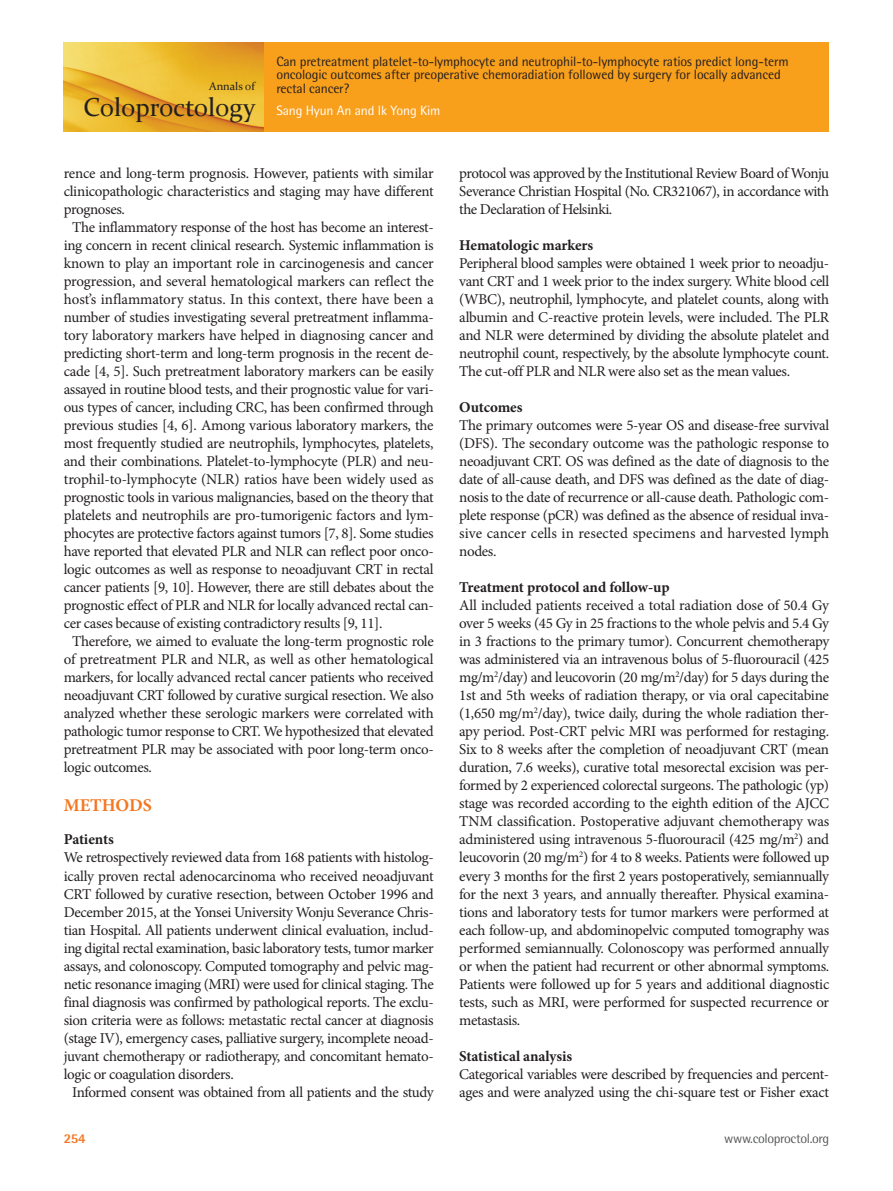
<style>
.page{position:relative;width:893px;height:1191px;background:#fff}
.page>*{position:absolute;margin:0;border:0;box-sizing:border-box;transform-origin:0 0}
.t1{font:25.95px "Constantia";color:#231f20}
.본문제목_대{font:700 18px "Minion Pro";letter-spacing:-.005em;color:#f47721}
.본문{font:15px/18px "Minion Pro";letter-spacing:-.025em;color:#231f20;text-align:justify}
.본문제목_중{font:700 15px "Minion Pro";letter-spacing:-.01em;color:#231f20}
.t2{font:13.5px/13.5px "Rotis Semi Sans Std";letter-spacing:-.01em;color:#231f20}
.t3{font:13.5px "Rotis Semi Sans Std";letter-spacing:-.01em;color:#fff}
.t4{font:13.5px "Rotis Semi Sans Std";letter-spacing:-.025em;color:#57585a}
.t5{font:800 13.5px "Rotis Semi Sans Std";color:#f47721}
.t6{font:11.25px "Constantia";color:#231f20}
</style>
<div class="page">
<div style="left:264px;top:43px;width:565px;height:89px;background:#f89f1c"></div>
<img style="left:64px;top:43px;width:200px;height:89px">
<p class="t6" style="left:209px;top:79px;width:47px">Annals of</p>
<p class="t1" style="left:83px;top:90px;width:174px">Coloproctology</p>
<p class="t2" style="left:276px;top:54px;width:514px">Can pretreatment platelet-to-lymphocyte and neutrophil-to-lymphocyte ratios predict long-term oncologic outcomes after preoperative chemoradiation followed by surgery for locally advanced rectal cancer?</p>
<p class="t3" style="left:276px;top:102px;width:166px">Sang Hyun An and Ik Yong Kim</p>
<p class="본문" style="left:64px;top:164px;width:371px">rence and long-term prognosis. However, patients with similar clinicopathologic characteristics and staging may have different prognoses.</p>
<p class="본문" style="left:64px;top:218px;width:372px;text-indent:9px">The inflammatory response of the host has become an interest&shy;ing concern in recent clinical research. Systemic inflammation is known to play an important role in carcinogenesis and cancer progression, and several hematological markers can reflect the host’s inflammatory status. In this context, there have been a number of studies investigating several pretreatment inflamma&shy;tory laboratory markers have helped in diagnosing cancer and predicting short-term and long-term prognosis in the recent de&shy;cade [4, 5]. Such pretreatment laboratory markers can be easily assayed in routine blood tests, and their prognostic value for vari&shy;ous types of cancer, including CRC, has been confirmed through previous studies [4, 6]. Among various laboratory markers, the most frequently studied are neutrophils, lymphocytes, platelets, and their combinations. Platelet-to-lymphocyte (PLR) and neu&shy;trophil-to-lymphocyte (NLR) ratios have been widely used as prognostic tools in various malignancies, based on the theory that platelets and neutrophils are pro-tumorigenic factors and lym&shy;phocytes are protective factors against tumors [7, 8]. Some studies have reported that elevated PLR and NLR can reflect poor onco&shy;logic outcomes as well as response to neoadjuvant CRT in rectal cancer patients [9, 10]. However, there are still debates about the prognostic effect of PLR and NLR for locally advanced rectal can&shy;cer cases because of existing contradictory results [9, 11].</p>
<p class="본문" style="left:64px;top:632px;width:372px;text-indent:9px">Therefore, we aimed to evaluate the long-term prognostic role of pretreatment PLR and NLR, as well as other hematological markers, for locally advanced rectal cancer patients who received neoadjuvant CRT followed by curative surgical resection. We also analyzed whether these serologic markers were correlated with pathologic tumor response to CRT. We hypothesized that elevated pretreatment PLR may be associated with poor long-term onco&shy;logic outcomes.</p>
<p class="본문제목_대" style="left:64px;top:792px;width:90px">METHODS</p>
<p class="본문제목_중" style="left:64px;top:829px;width:52px">Patients</p>
<p class="본문" style="left:64px;top:848px;width:372px">We retrospectively reviewed data from 168 patients with histolog&shy;ically proven rectal adenocarcinoma who received neoadjuvant CRT followed by curative resection, between October 1996 and December 2015, at the Yonsei University Wonju Severance Chris&shy;tian Hospital. All patients underwent clinical evaluation, includ&shy;ing digital rectal examination, basic laboratory tests, tumor marker assays, and colonoscopy. Computed tomography and pelvic mag&shy;netic resonance imaging (MRI) were used for clinical staging. The final diagnosis was confirmed by pathological reports. The exclu&shy;sion criteria were as follows: metastatic rectal cancer at diagnosis (stage IV), emergency cases, palliative surgery, incomplete neoad&shy;juvant chemotherapy or radiotherapy, and concomitant hemato&shy;logic or coagulation disorders.</p>
<p class="본문" style="left:72px;top:1082px;width:363px">Informed consent was obtained from all patients and the study</p>
<p class="t5" style="left:64px;top:1129px;width:23px">254</p>
<p class="본문" style="left:459px;top:164px;width:372px">protocol was approved by the Institutional Review Board of Wonju Severance Christian Hospital (No. CR321067), in accordance with the Declaration of Helsinki.</p>
<p class="본문제목_중" style="left:459px;top:235px;width:136px">Hematologic markers</p>
<p class="본문" style="left:459px;top:254px;width:371px">Peripheral blood samples were obtained 1 week prior to neoadju&shy;vant CRT and 1 week prior to the index surgery. White blood cell (WBC), neutrophil, lymphocyte, and platelet counts, along with albumin and C-reactive protein levels, were included. The PLR and NLR were determined by dividing the absolute platelet and neutrophil count, respectively, by the absolute lymphocyte count.<br>The cut-off PLR and NLR were also set as the mean values.</p>
<p class="본문제목_중" style="left:459px;top:397px;width:65px">Outcomes</p>
<p class="본문" style="left:459px;top:416px;width:371px">The primary outcomes were 5-year OS and disease-free survival (DFS). The secondary outcome was the pathologic response to neoadjuvant CRT. OS was defined as the date of diagnosis to the date of all-cause death, and DFS was defined as the date of diag&shy;nosis to the date of recurrence or all-cause death. Pathologic com&shy;plete response (pCR) was defined as the absence of residual inva&shy;sive cancer cells in resected specimens and harvested lymph nodes.</p>
<p class="본문제목_중" style="left:459px;top:577px;width:212px">Treatment protocol and follow-up</p>
<p class="본문" style="left:459px;top:596px;width:372px">All included patients received a total radiation dose of 50.4 Gy over 5 weeks (45 Gy in 25 fractions to the whole pelvis and 5.4 Gy in 3 fractions to the primary tumor). Concurrent chemotherapy was administered via an intravenous bolus of 5-fluorouracil (425 mg/m<sup>2</sup>/day) and leucovorin (20 mg/m<sup>2</sup>/day) for 5 days during the 1st and 5th weeks of radiation therapy, or via oral capecitabine (1,650 mg/m<sup>2</sup>/day), twice daily, during the whole radiation ther&shy;apy period. Post-CRT pelvic MRI was performed for restaging.<br>Six to 8 weeks after the completion of neoadjuvant CRT (mean duration, 7.6 weeks), curative total mesorectal excision was per&shy;formed by 2 experienced colorectal surgeons. The pathologic (yp) stage was recorded according to the eighth edition of the AJCC TNM classification. Postoperative adjuvant chemotherapy was administered using intravenous 5-fluorouracil (425 mg/m<sup>2</sup>) and leucovorin (20 mg/m<sup>2</sup>) for 4 to 8 weeks. Patients were followed up every 3 months for the first 2 years postoperatively, semiannually for the next 3 years, and annually thereafter. Physical examina&shy;tions and laboratory tests for tumor markers were performed at each follow-up, and abdominopelvic computed tomography was performed semiannually. Colonoscopy was performed annually or when the patient had recurrent or other abnormal symptoms.<br>Patients were followed up for 5 years and additional diagnostic tests, such as MRI, were performed for suspected recurrence or metastasis.</p>
<p class="본문제목_중" style="left:459px;top:1045px;width:114px">Statistical analysis</p>
<p class="본문" style="left:459px;top:1064px;width:371px">Categorical variables were described by frequencies and percent&shy;ages and were analyzed using the chi-square test or Fisher exact</p>
<p class="t4" style="left:724px;top:1130px;width:106px">www.coloproctol.org</p>
</div>
